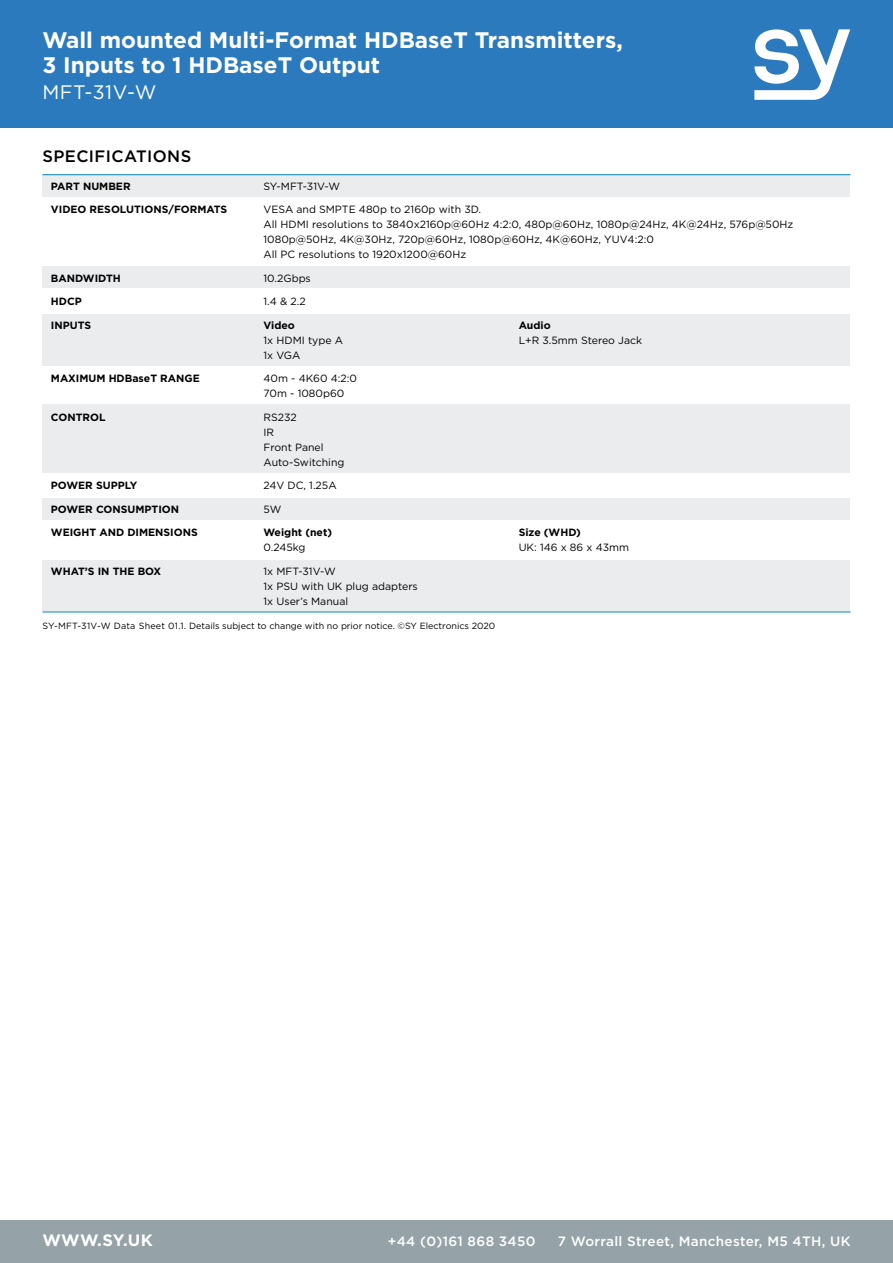
<style>
.page{position:relative;width:893px;height:1263px;background:#fff}
.page>*{position:absolute;margin:0;border:0;box-sizing:border-box;transform-origin:0 0}
.t1{font:700 22.5px/25.5px "Gotham";color:#fff}
.t2{font:19.5px "Gotham";letter-spacing:.025em;color:#fff}
.t3{font:500 16.5px "Gotham";letter-spacing:.025em;color:#000}
.t4{font:700 16.5px "Gotham";letter-spacing:.015em;color:#fff}
.t5{font:500 13.5px "Gotham";letter-spacing:.025em;color:#fff}
.t6{font:10.5px/15px "Gotham";color:#000}
.t7{font:700 10.5px "Gotham";color:#000}
.t8{font:9px "Gotham";color:#000}
</style>
<div class="page">
<hr style="left:43px;top:174px;width:807px;height:1px;background:#0082c6">
<hr style="left:43px;top:612px;width:807px;height:1px;background:#0082c6">
<div style="left:43px;top:175px;width:807px;height:22px;background:#eaeced"></div>
<div style="left:43px;top:266px;width:807px;height:22px;background:#eaeced"></div>
<div style="left:43px;top:498px;width:807px;height:22px;background:#eaeced"></div>
<div style="left:43px;top:315px;width:807px;height:51px;background:#eaeced"></div>
<div style="left:43px;top:405px;width:807px;height:68px;background:#eaeced"></div>
<div style="left:43px;top:561px;width:807px;height:51px;background:#eaeced"></div>
<div style="left:0;top:1220px;width:893px;height:43px;background:#95a3a8"></div>
<div style="left:0;top:0;width:893px;height:128px;background:#2b7abe"></div>
<svg style="left:754px;top:30px;width:96px;height:70px"></svg>
<h1 class="t1" style="left:43px;top:27px;width:582px">Wall mounted Multi-Format HDBaseT Transmitters,<br>3 Inputs to 1 HDBaseT Output</h1>
<h2 class="t2" style="left:43px;top:80px;width:115px">MFT-31V-W</h2>
<h3 class="t3" style="left:43px;top:145px;width:150px">SPECIFICATIONS</h3>
<p class="t7" style="left:51px;top:179px;width:81px">PART NUMBER</p>
<p class="t6" style="left:264px;top:178px;width:78px">SY-MFT-31V-W</p>
<p class="t7" style="left:51px;top:202px;width:178px">VIDEO RESOLUTIONS/FORMATS</p>
<p class="t6" style="left:264px;top:202px;width:531px">VESA and SMPTE 480p to 2160p with 3D.<br>All HDMI resolutions to 3840x2160p@60Hz 4:2:0, 480p@60Hz, 1080p@24Hz, 4K@24Hz, 576p@50Hz 1080p@50Hz, 4K@30Hz, 720p@60Hz, 1080p@60Hz, 4K@60Hz, YUV4:2:0<br>All PC resolutions to 1920x1200@60Hz</p>
<p class="t7" style="left:51px;top:271px;width:71px">BANDWIDTH</p>
<p class="t6" style="left:264px;top:270px;width:49px">10.2Gbps</p>
<p class="t7" style="left:51px;top:294px;width:32px">HDCP</p>
<p class="t6" style="left:264px;top:294px;width:44px">1.4 &amp; 2.2</p>
<p class="t7" style="left:51px;top:318px;width:42px">INPUTS</p>
<p class="t7" style="left:264px;top:318px;width:33px">Video</p>
<p class="t7" style="left:519px;top:318px;width:33px">Audio</p>
<p class="t6" style="left:264px;top:332px;width:81px">1x HDMI type A</p>
<p class="t6" style="left:519px;top:332px;width:125px">L+R 3.5mm Stereo Jack</p>
<p class="t6" style="left:264px;top:347px;width:38px">1x VGA</p>
<p class="t7" style="left:51px;top:371px;width:150px">MAXIMUM HDBaseT RANGE</p>
<p class="t6" style="left:264px;top:371px;width:95px">40m - 4K60 4:2:0<br>70m - 1080p60</p>
<p class="t7" style="left:51px;top:410px;width:56px">CONTROL</p>
<p class="t6" style="left:264px;top:409px;width:82px">RS232<br>IR<br>Front Panel<br>Auto-Switching</p>
<p class="t7" style="left:51px;top:478px;width:88px">POWER SUPPLY</p>
<p class="t6" style="left:264px;top:478px;width:75px">24V DC, 1.25A</p>
<p class="t7" style="left:51px;top:502px;width:130px">POWER CONSUMPTION</p>
<p class="t6" style="left:264px;top:501px;width:20px">5W</p>
<p class="t7" style="left:51px;top:525px;width:148px">WEIGHT AND DIMENSIONS</p>
<p class="t7" style="left:264px;top:525px;width:70px">Weight (net)</p>
<p class="t7" style="left:519px;top:525px;width:64px">Size (WHD)</p>
<p class="t6" style="left:264px;top:540px;width:44px">0.245kg</p>
<p class="t6" style="left:519px;top:540px;width:112px">UK: 146 x 86 x 43mm</p>
<p class="t7" style="left:51px;top:564px;width:112px">WHAT’S IN THE BOX</p>
<p class="t6" style="left:264px;top:563px;width:156px">1x MFT-31V-W<br>1x PSU with UK plug adapters<br>1x User’s Manual</p>
<p class="t8" style="left:43px;top:621px;width:454px">SY-MFT-31V-W Data Sheet 01.1. Details subject to change with no prior notice. ©SY Electronics 2020</p>
<h3 class="t4" style="left:43px;top:1229px;width:112px">WWW.SY.UK</h3>
<p class="t5" style="left:388px;top:1232px;width:149px">+44 (0)161 868 3450</p>
<p class="t5" style="left:558px;top:1232px;width:294px">7 Worrall Street, Manchester, M5 4TH, UK</p>
</div>
